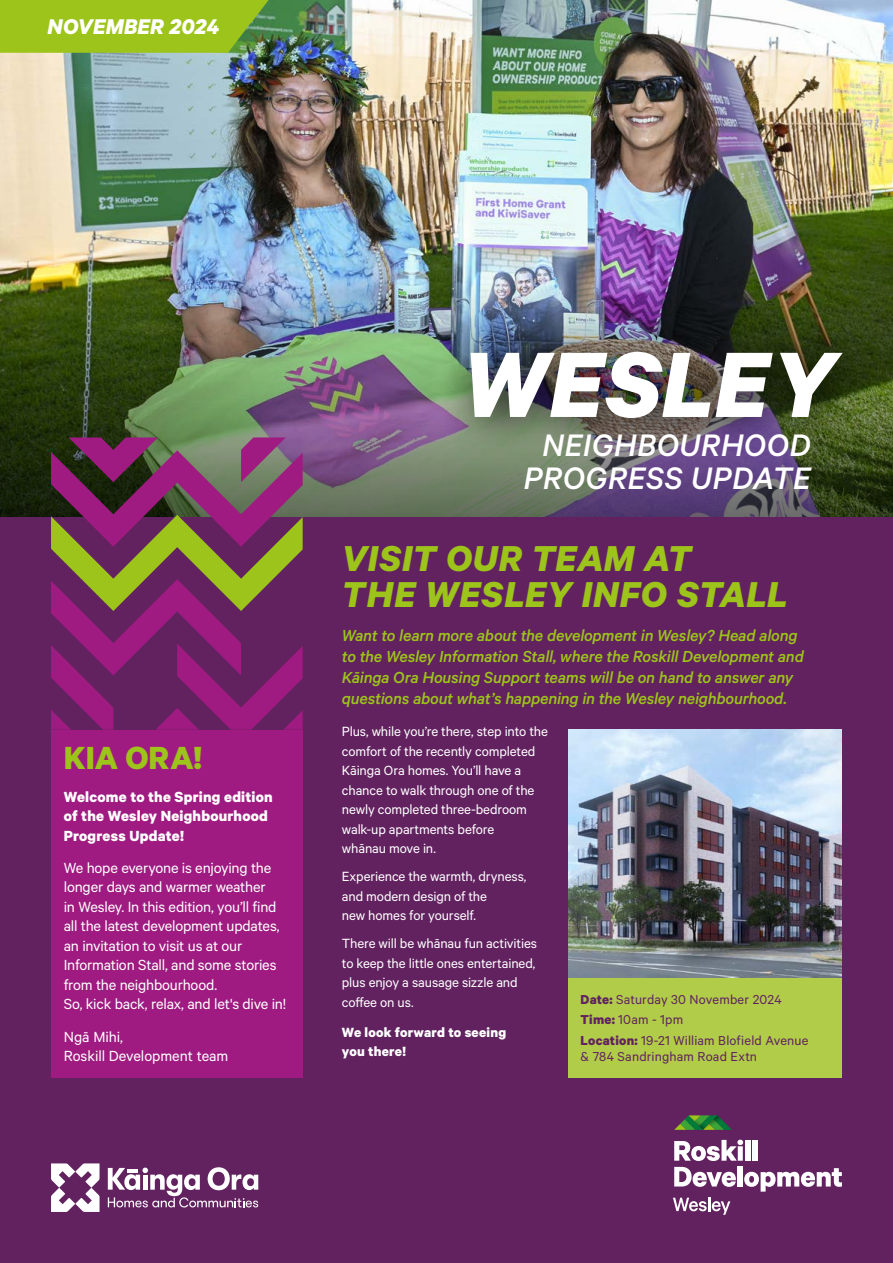
<style>
.page{position:relative;width:893px;height:1263px;background:#fff}
.page>*{position:absolute;margin:0;border:0;box-sizing:border-box;transform-origin:0 0}
.t1{font:italic 700 104.4px "Calibre";letter-spacing:.01em;color:#fff}
.t2{font:italic 700 40.5px/36px "Calibre";letter-spacing:.02em;color:#9dc41a}
.t3{font:700 36px "Calibre";letter-spacing:.005em;color:#9dc41a}
.t4{font:italic 500 34.95px/33px "Calibre";letter-spacing:.01em;color:#fff;text-align:center}
.t5{font:italic 700 24px "Calibre";letter-spacing:.01em;color:#fff}
.t6{font:italic 500 18px/21px "Calibre";letter-spacing:-.015em;color:#9dc41a}
.t7{font:16.5px/19.5px "Calibre";letter-spacing:-.01em;color:#fff}
.t8{font:700 16.5px/19.5px "Calibre";letter-spacing:.015em;color:#fff}
.t9{font:15px/19.5px "Calibre";letter-spacing:-.01em;color:#fff}
.t10{font:700 15px/19.5px "Calibre";letter-spacing:.015em;color:#fff}
.t11{font:14.55px/20.2px "Calibre";letter-spacing:.01em;color:#612260}
.s1{font-weight:700}
</style>
<div class="page">
<div style="left:0;top:517px;width:893px;height:746px;background:#622260"></div>
<img style="left:0;top:0;width:893px;height:274px">
<img style="left:0;top:274px;width:893px;height:243px">
<div style="left:51px;top:730px;width:252px;height:347px;background:#9f1b81"></div>
<div style="left:568px;top:978px;width:274px;height:99px;background:#b0cc48"></div>
<svg style="left:51px;top:1163px;width:49px;height:49px"></svg>
<svg style="left:108px;top:1167px;width:150px;height:40px"></svg>
<svg style="left:674px;top:1140px;width:69px;height:21px"></svg>
<div style="left:745px;top:1140px;width:5px;height:21px;background:#fff"></div>
<div style="left:752px;top:1140px;width:5px;height:21px;background:#fff"></div>
<svg style="left:674px;top:1167px;width:62px;height:20px"></svg>
<div style="left:737px;top:1166px;width:6px;height:20px;background:#fff"></div>
<svg style="left:744px;top:1168px;width:98px;height:23px"></svg>
<svg style="left:674px;top:1115px;width:58px;height:15px"></svg>
<svg style="left:673px;top:1197px;width:57px;height:18px"></svg>
<div style="left:439px;top:320px;width:441px;height:139px;background:#000;opacity:.86"></div>
<svg style="left:51px;top:437px;width:252px;height:293px"></svg>
<svg style="left:0;top:0;width:269px;height:53px"></svg>
<img style="left:568px;top:729px;width:274px;height:249px">
<h3 class="t5" style="left:48px;top:12px;width:173px">NOVEMBER 2024</h3>
<h3 class="t3" style="left:64px;top:736px;width:140px">KIA ORA!</h3>
<p class="t8" style="left:64px;top:786px;width:210px">Welcome to the Spring edition of the Wesley Neighbourhood<br>Progress Update!</p>
<p class="t7" style="left:64px;top:857px;width:224px">We hope everyone is enjoying the longer days and warmer weather<br>in Wesley. In this edition, you’ll find all the latest development updates, an invitation to visit us at our Information Stall, and some stories from the neighbourhood.<br>So, kick back, relax, and let's dive in!</p>
<p class="t7" style="left:64px;top:1026px;width:166px">Ngā Mihi,<br>Roskill Development team</p>
<h1 class="t1" style="left:462px;top:321px;width:375px">WESLEY</h1>
<h3 class="t4" style="left:523px;top:428px;width:289px">NEIGHBOURHOOD<br>PROGRESS UPDATE</h3>
<h2 class="t2" style="left:342px;top:539px;width:447px">VISIT OUR TEAM AT<br>THE WESLEY INFO STALL</h2>
<p class="t6" style="left:342px;top:624px;width:463px">Want to learn more about the development in Wesley? Head along to the Wesley Information Stall, where the Roskill Development and Kāinga Ora Housing Support teams will be on hand to answer any questions about what’s happening in the Wesley neighbourhood.</p>
<p class="t9" style="left:342px;top:721px;width:208px">Plus, while you’re there, step into the comfort of the recently completed<br>Kāinga Ora homes. You’ll have a chance to walk through one of the newly completed three-bedroom walk-up apartments before<br>whānau move in.</p>
<p class="t9" style="left:342px;top:866px;width:186px">Experience the warmth, dryness, and modern design of the<br>new homes for yourself.</p>
<p class="t9" style="left:342px;top:933px;width:197px">There will be whānau fun activities to keep the little ones entertained, plus enjoy a sausage sizzle and coffee on us.</p>
<p class="t10" style="left:342px;top:1022px;width:166px">We look forward to seeing you there!</p>
<p class="t11" style="left:581px;top:989px;width:229px"><span class="s1">Date:</span> Saturday 30 November 2024<br><span class="s1">Time:</span> 10am - 1pm<br><span class="s1">Location:</span> 19-21 William Blofield Avenue</p>
<p class="t11" style="left:581px;top:1045px;width:178px">&amp; 784 Sandringham Road Extn</p>
</div>
